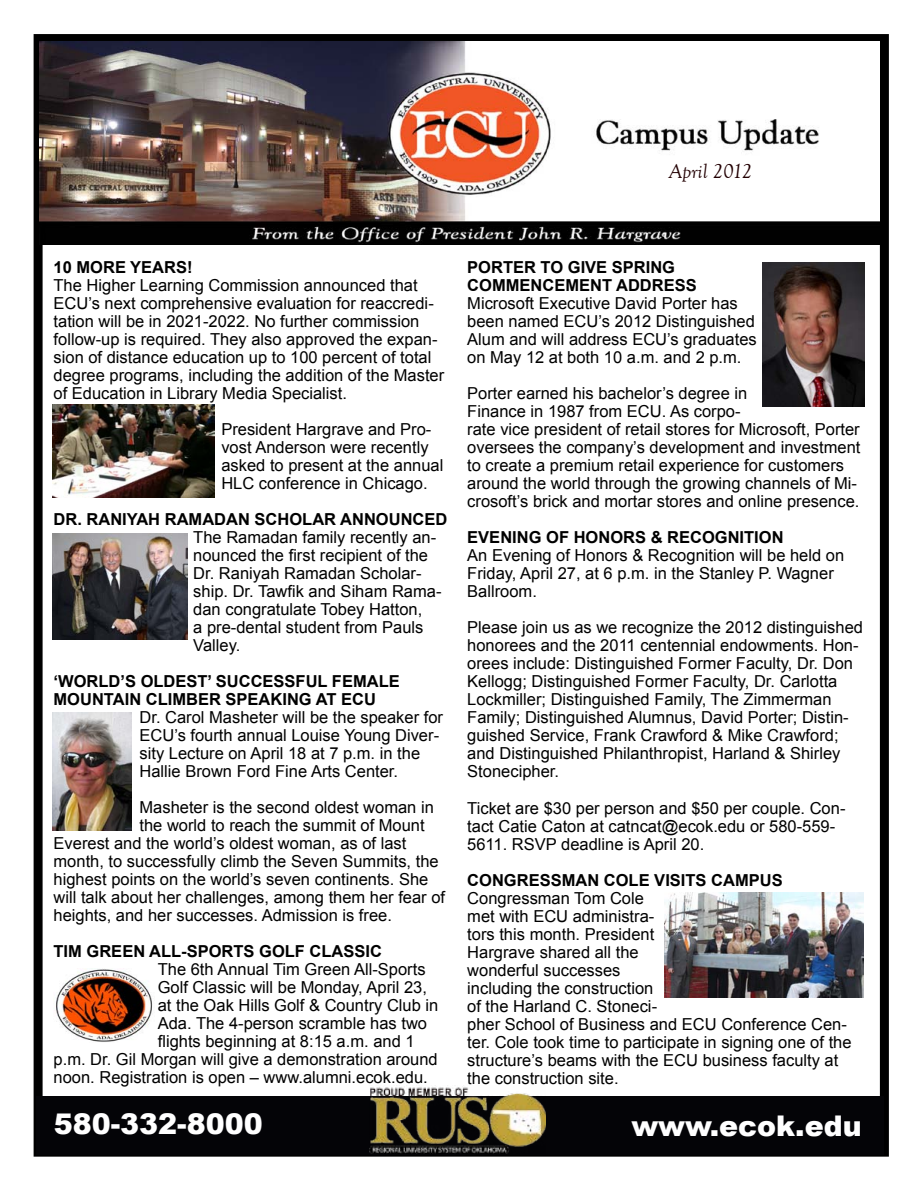
<style>
.page{position:relative;width:918px;height:1188px;background:#fff}
.page>*{position:absolute;margin:0;border:0;box-sizing:border-box;transform-origin:0 0}
.t1{font:900 28.5px "Arial";color:#fff}
.t2{font:italic 21px "Goudy Old Style T";color:#230103}
.t3{font:16.5px/18px "Arial";color:#000}
.t4{font:700 16.5px/18px "Arial";color:#000}
</style>
<div class="page">
<div style="left:34px;top:34px;width:855px;height:1123px;border:9px solid #000"></div>
<div style="left:37px;top:1097px;width:847px;height:58px;background:#040407"></div>
<hr style="left:38px;top:221px;width:845px;height:2px;background:#000">
<img style="left:40px;top:42px;width:840px;height:203px">
<img style="left:369px;top:1086px;width:177px;height:68px">
<img style="left:762px;top:263px;width:103px;height:143px">
<img style="left:53px;top:404px;width:162px;height:93px">
<img style="left:53px;top:713px;width:79px;height:118px">
<img style="left:664px;top:892px;width:199px;height:106px">
<img style="left:53px;top:533px;width:135px;height:107px">
<img style="left:56px;top:969px;width:97px;height:73px">
<p class="t2" style="left:669px;top:160px;width:85px">April 2012</p>
<p class="t4" style="left:54px;top:259px;width:141px">10 MORE YEARS!</p>
<p class="t3" style="left:54px;top:277px;width:392px">The Higher Learning Commission announced that ECU’s next comprehensive evaluation for reaccredi&shy;tation will be in 2021-2022. No further commission follow-up is required. They also approved the expan&shy;sion of distance education up to 100 percent of total degree programs, including the addition of the Master of Education in Library Media Specialist.</p>
<p class="t3" style="left:221px;top:421px;width:223px">President Hargrave and Pro&shy;vost Anderson were recently asked to present at the annual<br>HLC conference in Chicago.</p>
<p class="t4" style="left:54px;top:511px;width:395px">DR. RANIYAH RAMADAN SCHOLAR ANNOUNCED</p>
<p class="t3" style="left:193px;top:529px;width:250px">The Ramadan family recently an&shy;nounced the first recipient of the<br>Dr. Raniyah Ramadan Scholar&shy;ship. Dr. Tawfik and Siham Rama&shy;dan congratulate Tobey Hatton,<br>a pre-dental student from Pauls<br>Valley.</p>
<p class="t4" style="left:54px;top:673px;width:348px">‘WORLD’S OLDEST’ SUCCESSFUL FEMALE<br>MOUNTAIN CLIMBER SPEAKING AT ECU</p>
<p class="t3" style="left:140px;top:709px;width:305px">Dr. Carol Masheter will be the speaker for ECU’s fourth annual Louise Young Diver&shy;sity Lecture on April 18 at 7 p.m. in the Hallie Brown Ford Fine Arts Center.</p>
<p class="t3" style="left:140px;top:799px;width:296px">Masheter is the second oldest woman in</p>
<p class="t3" style="left:140px;top:817px;width:287px">the world to reach the summit of Mount</p>
<p class="t3" style="left:54px;top:835px;width:354px">Everest and the world’s oldest woman, as of last</p>
<p class="t3" style="left:54px;top:853px;width:387px">month, to successfully climb the Seven Summits, the</p>
<p class="t3" style="left:54px;top:871px;width:376px">highest points on the world’s seven continents. She</p>
<p class="t3" style="left:54px;top:889px;width:393px">will talk about her challenges, among them her fear of</p>
<p class="t3" style="left:54px;top:907px;width:340px">heights, and her successes. Admission is free.</p>
<p class="t4" style="left:54px;top:943px;width:330px">TIM GREEN ALL-SPORTS GOLF CLASSIC</p>
<p class="t3" style="left:158px;top:961px;width:269px">The 6th Annual Tim Green All-Sports</p>
<p class="t3" style="left:158px;top:979px;width:271px">Golf Classic will be Monday, April 23,</p>
<p class="t3" style="left:158px;top:997px;width:282px">at the Oak Hills Golf &amp; Country Club in</p>
<p class="t3" style="left:158px;top:1015px;width:271px">Ada. The 4-person scramble has two</p>
<p class="t3" style="left:158px;top:1033px;width:258px">flights beginning at 8:15 a.m. and 1</p>
<p class="t3" style="left:54px;top:1051px;width:386px">p.m. Dr. Gil Morgan will give a demonstration around</p>
<p class="t3" style="left:54px;top:1069px;width:376px">noon. Registration is open – www.alumni.ecok.edu.</p>
<p class="t4" style="left:467px;top:259px;width:231px">PORTER TO GIVE SPRING<br>COMMENCEMENT ADDRESS</p>
<p class="t3" style="left:467px;top:295px;width:291px">Microsoft Executive David Porter has been named ECU’s 2012 Distinguished Alum and will address ECU’s graduates on May 12 at both 10 a.m. and 2 p.m.</p>
<p class="t3" style="left:467px;top:385px;width:395px">Porter earned his bachelor’s degree in<br>Finance in 1987 from ECU. As corpo-<br>rate vice president of retail stores for Microsoft, Porter oversees the company’s development and investment to create a premium retail experience for customers around the world through the growing channels of Mi&shy;crosoft’s brick and mortar stores and online presence.</p>
<p class="t4" style="left:467px;top:529px;width:318px">EVENING OF HONORS &amp; RECOGNITION</p>
<p class="t3" style="left:467px;top:547px;width:378px">An Evening of Honors &amp; Recognition will be held on<br>Friday, April 27, at 6 p.m. in the Stanley P. Wagner<br>Ballroom.</p>
<p class="t3" style="left:467px;top:619px;width:397px">Please join us as we recognize the 2012 distinguished honorees and the 2011 centennial endowments. Hon&shy;orees include: Distinguished Former Faculty, Dr. Don Kellogg; Distinguished Former Faculty, Dr. Carlotta Lockmiller; Distinguished Family, The Zimmerman Family; Distinguished Alumnus, David Porter; Distin&shy;guished Service, Frank Crawford &amp; Mike Crawford; and Distinguished Philanthropist, Harland &amp; Shirley Stonecipher.</p>
<p class="t3" style="left:467px;top:799px;width:380px">Ticket are $30 per person and $50 per couple. Con&shy;tact Catie Caton at catncat@ecok.edu or 580-559-<br>5611. RSVP deadline is April 20.</p>
<p class="t4" style="left:467px;top:871px;width:317px">CONGRESSMAN COLE VISITS CAMPUS</p>
<p class="t3" style="left:467px;top:889px;width:386px">Congressman Tom Cole<br>met with ECU administra-<br>tors this month. President<br>Hargrave shared all the<br>wonderful successes<br>including the construction<br>of the Harland C. Stoneci-<br>pher School of Business and ECU Conference Cen&shy;ter. Cole took time to participate in signing one of the structure’s beams with the ECU business faculty at the construction site.</p>
<h1 class="t1" style="left:54px;top:1103px;width:211px">580-332-8000</h1>
<h1 class="t1" style="left:631px;top:1105px;width:232px">www.ecok.edu</h1>
</div>
